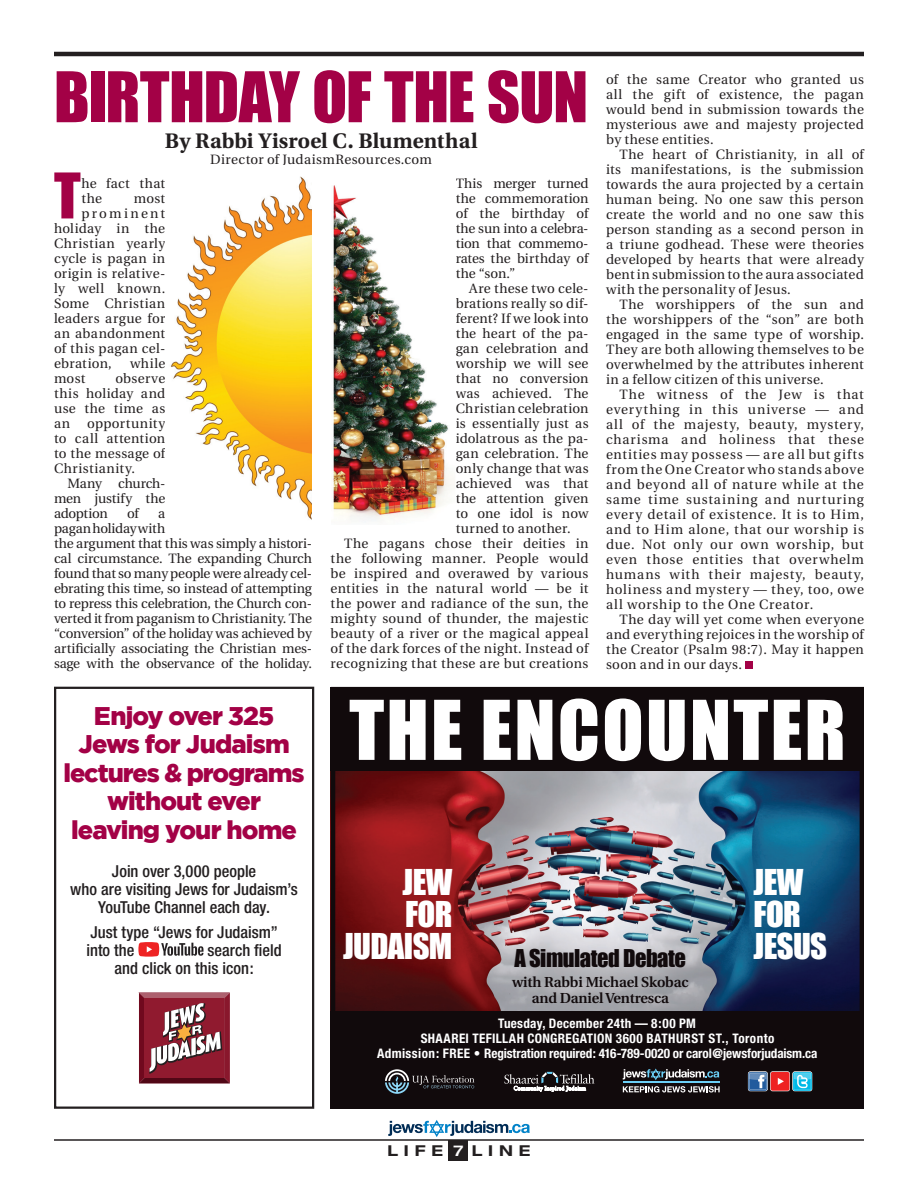
<style>
.page{position:relative;width:918px;height:1188px;background:#fff}
.page>*{position:absolute;margin:0;border:0;box-sizing:border-box;transform-origin:0 0}
.t1{font:76.05px "Impact";letter-spacing:.03em;color:#fff}
.t2{font:64.5px "Impact";letter-spacing:-.02em;color:#a30146}
.t3{font:58.2px "Impact";color:#a30146}
.t4{font:32.7px "Impact";letter-spacing:-.02em;color:#fff}
.t5{font:900 25.5px/28.5px "Gotham";letter-spacing:-.035em;color:#a30146;text-align:center}
.t6{font:22.5px "Impact";letter-spacing:-.02em;color:#110a0c}
.t7{font:700 21px "Utopia";letter-spacing:.01em;color:#231f20}
.t8{font:500 condensed 16.5px/18px "Helvetica Neue";color:#231f20}
.t9{font:700 expanded 15px "Helvetica Neue";letter-spacing:.39em;color:#231f20}
.t10{font:500 expanded 15px "Helvetica Neue";color:#fff}
.t11{font:600 14.55px/15.8px "Utopia";letter-spacing:-.01em;color:#110a0c;text-align:center}
.t12{font:13.5px/15px "Utopia";letter-spacing:.015em;color:#231f20;text-align:justify}
.t13{font:13.5px/15px "Utopia";letter-spacing:-.015em;color:#231f20}
.t14{font:13.5px "Utopia";letter-spacing:.035em;color:#231f20}
.t15{font:13.5px "Utopia";letter-spacing:.16em;color:#231f20}
.t16{font:700 condensed 13.2px/14.7px "Helvetica Neue";letter-spacing:.02em;color:#fff;text-align:center}
</style>
<div class="page">
<hr style="left:54px;top:52px;width:810px;height:4px;background:#231f20">
<hr style="left:54px;top:1139px;width:810px;height:2px;background:#231f20">
<div style="left:449px;top:1140px;width:19px;height:21px;background:#231f20"></div>
<svg style="left:388px;top:1120px;width:142px;height:17px"></svg>
<div style="left:54px;top:687px;width:260px;height:422px;border:2px solid #231f20"></div>
<svg style="left:138px;top:942px;width:65px;height:15px"></svg>
<svg style="left:139px;top:993px;width:90px;height:90px"></svg>
<div style="left:331px;top:687px;width:533px;height:421px;background:#110a0c"></div>
<img style="left:336px;top:772px;width:523px;height:239px">
<svg style="left:385px;top:1069px;width:89px;height:25px"></svg>
<svg style="left:623px;top:1086px;width:97px;height:6px"></svg>
<hr style="left:623px;top:1081px;width:97px;height:1px;background:#6bcff6">
<svg style="left:623px;top:1069px;width:96px;height:11px"></svg>
<svg style="left:748px;top:1071px;width:64px;height:20px"></svg>
<svg style="left:504px;top:1072px;width:90px;height:20px"></svg>
<div style="left:745px;top:662px;width:7px;height:7px;background:#a30146"></div>
<img style="left:171px;top:176px;width:284px;height:346px">
<div style="left:312px;top:179px;width:19px;height:347px;background:#fff"></div>
<p class="t2" style="left:54px;top:47px;width:536px">BIRTHDAY OF THE SUN</p>
<p class="t7" style="left:165px;top:129px;width:314px">By Rabbi Yisroel C. Blumenthal</p>
<p class="t12" style="left:210px;top:152px;width:223px">Director of JudaismResources.com</p>
<p class="t3" style="left:54px;top:150px;width:28px">T</p>
<p class="t12" style="left:81px;top:177px;width:85px">he fact that the</p>
<p class="t12" style="left:134px;top:192px;width:33px">most</p>
<p class="t15" style="left:81px;top:206px;width:85px">prominent</p>
<p class="t12" style="left:54px;top:222px;width:113px">holiday in the</p>
<p class="t14" style="left:54px;top:236px;width:113px">Christian yearly</p>
<p class="t12" style="left:54px;top:252px;width:113px">cycle is pagan in</p>
<p class="t12" style="left:54px;top:267px;width:113px">origin is relative-</p>
<p class="t12" style="left:54px;top:282px;width:113px">ly well known.</p>
<p class="t14" style="left:54px;top:296px;width:113px">Some Christian</p>
<p class="t12" style="left:54px;top:312px;width:113px">leaders argue for</p>
<p class="t12" style="left:54px;top:327px;width:113px">an abandonment</p>
<p class="t12" style="left:54px;top:342px;width:113px">of this pagan cel-</p>
<p class="t12" style="left:54px;top:357px;width:59px">ebration,</p>
<p class="t12" style="left:130px;top:357px;width:37px">while</p>
<p class="t12" style="left:54px;top:372px;width:33px">most</p>
<p class="t12" style="left:54px;top:372px;width:113px;text-indent:61px">observe this holiday and use the time as an</p>
<p class="t12" style="left:54px;top:417px;width:113px;text-indent:33px">opportunity to call attention to the message of Christianity.</p>
<p class="t12" style="left:54px;top:477px;width:113px;text-indent:14px">Many church&shy;men justify the adoption</p>
<p class="t12" style="left:127px;top:507px;width:13px">of</p>
<p class="t13" style="left:54px;top:507px;width:259px;text-indent:104px">a<br>pagan holiday with<br>the argument that this was simply a histori&shy;cal circumstance. The expanding Church found that so many people were already cel&shy;ebrating this time, so instead of attempting to repress this celebration, the Church con&shy;verted it from paganism to Christianity. The “conversion” of the holiday was achieved by artificially associating the Christian mes&shy;sage with the observance of the holiday.</p>
<p class="t12" style="left:456px;top:177px;width:134px">This merger turned the commemoration of the birthday of the sun into a celebra&shy;tion that commemo&shy;rates the birthday of the “son.”</p>
<p class="t12" style="left:456px;top:282px;width:134px;text-indent:14px">Are these two cele&shy;brations really so dif&shy;ferent? If we look into the heart of the pa&shy;gan celebration and worship we will see that no conversion was achieved. The Christian celebration is essentially just as idolatrous as the pa&shy;gan celebration. The only change that was achieved was that the attention given to one idol is now turned to another.</p>
<p class="t12" style="left:331px;top:537px;width:259px;text-indent:14px">The pagans chose their deities in the following manner. People would be inspired and overawed by various entities in the natural world — be it the power and radiance of the sun, the mighty sound of thunder, the majestic beauty of a river or the magical appeal of the dark forces of the night. Instead of recognizing that these are but creations</p>
<p class="t12" style="left:606px;top:72px;width:260px">of the same Creator who granted us all the gift of existence, the pagan would bend in submission towards the mysterious awe and majesty projected by these entities.</p>
<p class="t12" style="left:606px;top:147px;width:259px;text-indent:14px">The heart of Christianity, in all of its manifestations, is the submission towards the aura projected by a certain human being. No one saw this person create the world and no one saw this person standing as a second person in a triune godhead. These were theories developed by hearts that were already bent in submission to the aura associated with the personality of Jesus.</p>
<p class="t12" style="left:606px;top:297px;width:259px;text-indent:14px">The worshippers of the sun and the worshippers of the “son” are both engaged in the same type of worship.<br>They are both allowing themselves to be overwhelmed by the attributes inherent in a fellow citizen of this universe.</p>
<p class="t12" style="left:606px;top:387px;width:259px;text-indent:14px">The witness of the Jew is that everything in this universe — and all of the majesty, beauty, mystery, charisma and holiness that these entities may possess — are all but gifts from the One Creator who stands above and beyond all of nature while at the same time sustaining and nurturing every detail of existence. It is to Him, and to Him alone, that our worship is due. Not only our own worship, but even those entities that overwhelm humans with their majesty, beauty, holiness and mystery — they, too, owe all worship to the One Creator.</p>
<p class="t12" style="left:606px;top:612px;width:259px;text-indent:14px">The day will yet come when everyone and everything rejoices in the worship of the Creator (Psalm 98:7). May it happen soon and in our days.</p>
<p class="t5" style="left:64px;top:701px;width:243px">Enjoy over 325<br>Jews for Judaism lectures &amp; programs without ever leaving your home</p>
<p class="t8" style="left:70px;top:862px;width:229px;text-align:center">Join over 3,000 people<br>who are visiting Jews for Judaism’s<br>YouTube Channel each day.</p>
<p class="t8" style="left:86px;top:923px;width:193px">Just type “Jews for Judaism” into the</p>
<p class="t8" style="left:115px;top:941px;width:169px;text-indent:93px">search field and click on this icon:</p>
<p class="t1" style="left:349px;top:671px;width:498px">THE ENCOUNTER</p>
<p class="t4" style="left:403px;top:857px;width:51px">JEW</p>
<p class="t4" style="left:405px;top:888px;width:49px">FOR</p>
<p class="t4" style="left:343px;top:920px;width:111px">JUDAISM</p>
<p class="t6" style="left:515px;top:940px;width:173px">A Simulated Debate</p>
<p class="t4" style="left:754px;top:857px;width:51px">JEW</p>
<p class="t4" style="left:754px;top:888px;width:49px">FOR</p>
<p class="t4" style="left:754px;top:920px;width:75px">JESUS</p>
<p class="t11" style="left:512px;top:975px;width:178px">with Rabbi Michael Skobac and Daniel Ventresca</p>
<p class="t16" style="left:377px;top:1016px;width:442px">Tuesday, December 24th — 8:00 PM<br>SHAAREI TEFILLAH CONGREGATION 3600 BATHURST ST., Toronto<br>Admission: FREE • Registration required: 416-789-0020 or carol@jewsforjudaism.ca</p>
<p class="t9" style="left:387px;top:1142px;width:57px">LIFE</p>
<p class="t9" style="left:472px;top:1142px;width:60px">LINE</p>
<p class="t10" style="left:453px;top:1141px;width:12px">7</p>
</div>
